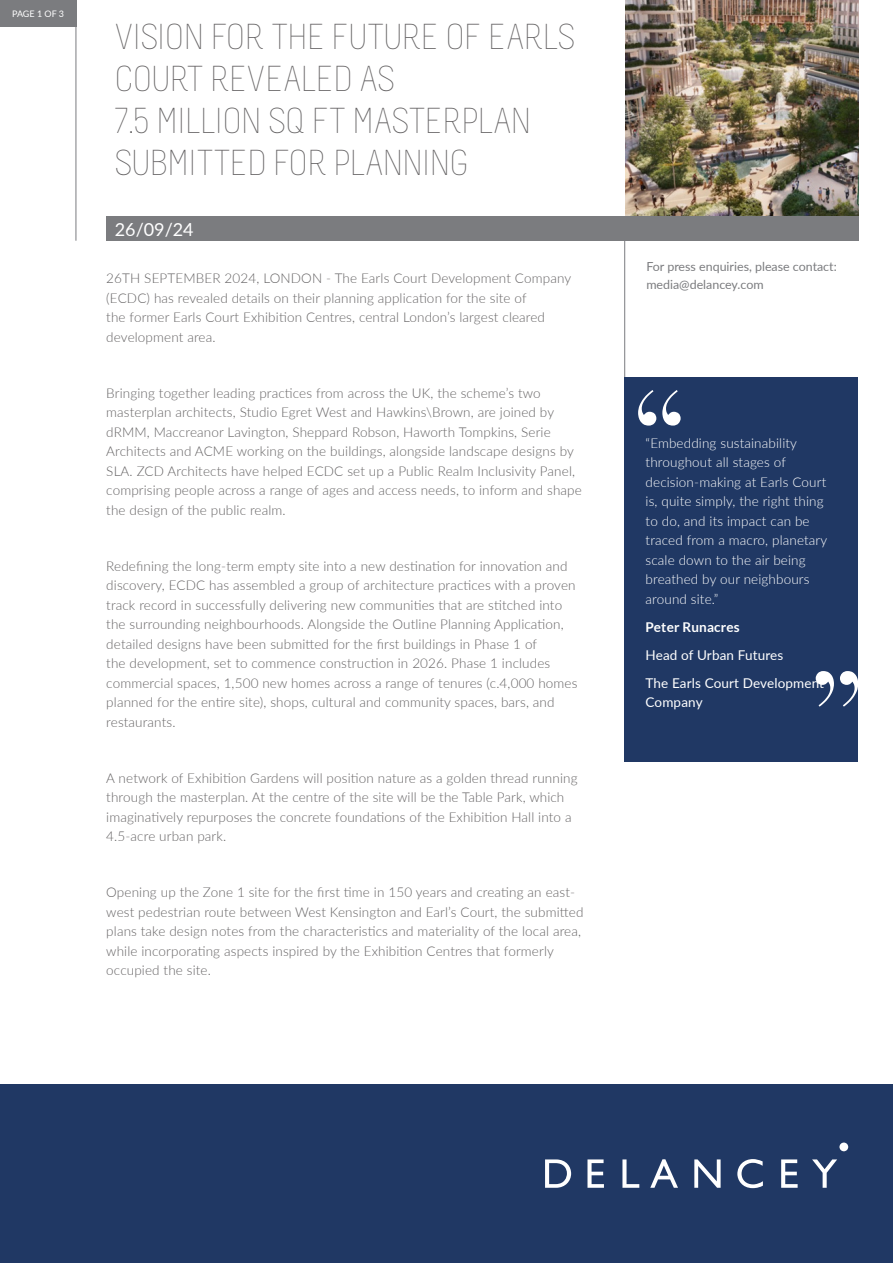
<style>
.page{position:relative;width:893px;height:1263px;background:#fff}
.page>*{position:absolute;margin:0;border:0;box-sizing:border-box;transform-origin:0 0}
.t1{font:300 36px/42px "Melbourne";letter-spacing:-.015em;color:#646263}
.t2{font:18px "Lato";color:#fff}
.t3{font:300 13.5px/19.5px "Lato";letter-spacing:.01em;color:#646263}
.t4{font:300 13.5px/19.5px "Lato";letter-spacing:.01em;color:#fff}
.t5{font:13.5px/19.5px "Lato";letter-spacing:.01em;color:#fff}
.t6{font:700 13.5px "Lato";letter-spacing:.01em;color:#fff}
.t7{font:12.45px/18px "Lato";color:#7b7c7f}
.t8{font:9px "Lato";letter-spacing:-.01em;color:#fff}
</style>
<div class="page">
<div style="left:0;top:1084px;width:893px;height:179px;background:#203864"></div>
<div style="left:0;top:0;width:76px;height:27px;background:#7b7c7f"></div>
<img style="left:625px;top:0;width:234px;height:217px">
<div style="left:106px;top:217px;width:753px;height:24px;background:#7b7c7f"></div>
<div style="left:839px;top:1142px;width:9px;height:9px;background:#fff;border-radius:50%"></div>
<svg style="left:545px;top:1159px;width:26px;height:29px"></svg>
<svg style="left:587px;top:1159px;width:17px;height:29px"></svg>
<svg style="left:622px;top:1159px;width:17px;height:29px"></svg>
<svg style="left:650px;top:1159px;width:28px;height:29px"></svg>
<svg style="left:694px;top:1159px;width:27px;height:29px"></svg>
<svg style="left:737px;top:1159px;width:26px;height:29px"></svg>
<svg style="left:781px;top:1159px;width:17px;height:29px"></svg>
<svg style="left:812px;top:1159px;width:25px;height:29px"></svg>
<hr style="left:624px;top:241px;width:1px;height:155px;background:#7b7c7f">
<hr style="left:76px;top:27px;width:1px;height:214px;background:#7b7c7f">
<div style="left:624px;top:377px;width:234px;height:385px;background:#203864"></div>
<svg style="left:638px;top:390px;width:43px;height:36px"></svg>
<svg style="left:816px;top:671px;width:42px;height:36px"></svg>
<p class="t8" style="left:12px;top:7px;width:54px">PAGE 1 OF 3</p>
<p class="t1" style="left:115px;top:16px;width:462px">VISION FOR THE FUTURE OF EARLS<br>COURT REVEALED AS</p>
<p class="t1" style="left:115px;top:100px;width:418px">7.5 MILLION SQ FT MASTERPLAN<br>SUBMITTED FOR PLANNING</p>
<p class="t2" style="left:115px;top:216px;width:80px">26/09/24</p>
<p class="t3" style="left:106px;top:268px;width:466px">26TH SEPTEMBER 2024, LONDON - The Earls Court Development Company (ECDC) has revealed details on their planning application for the site of<br>the former Earls Court Exhibition Centres, central London’s largest cleared development area.</p>
<p class="t3" style="left:106px;top:382px;width:477px">Bringing together leading practices from across the UK, the scheme’s two masterplan architects, Studio Egret West and Hawkins\Brown, are joined by dRMM, Maccreanor Lavington, Sheppard Robson, Haworth Tompkins, Serie Architects and ACME working on the buildings, alongside landscape designs by SLA. ZCD Architects have helped ECDC set up a Public Realm Inclusivity Panel, comprising people across a range of ages and access needs, to inform and shape the design of the public realm.</p>
<p class="t3" style="left:106px;top:555px;width:473px">Redefining the long-term empty site into a new destination for innovation and discovery, ECDC has assembled a group of architecture practices with a proven track record in successfully delivering new communities that are stitched into the surrounding neighbourhoods. Alongside the Outline Planning Application, detailed designs have been submitted for the first buildings in Phase 1 of<br>the development, set to commence construction in 2026. Phase 1 includes commercial spaces, 1,500 new homes across a range of tenures (c.4,000 homes planned for the entire site), shops, cultural and community spaces, bars, and restaurants.</p>
<p class="t3" style="left:106px;top:767px;width:473px">A network of Exhibition Gardens will position nature as a golden thread running through the masterplan. At the centre of the site will be the Table Park, which imaginatively repurposes the concrete foundations of the Exhibition Hall into a 4.5-acre urban park.</p>
<p class="t3" style="left:106px;top:882px;width:479px">Opening up the Zone 1 site for the first time in 150 years and creating an east&shy;west pedestrian route between West Kensington and Earl’s Court, the submitted plans take design notes from the characteristics and materiality of the local area, while incorporating aspects inspired by the Exhibition Centres that formerly occupied the site.</p>
<p class="t7" style="left:646px;top:257px;width:192px">For press enquiries, please contact: media@delancey.com</p>
<p class="t4" style="left:646px;top:432px;width:183px">“Embedding sustainability throughout all stages of decision-making at Earls Court is, quite simply, the right thing to do, and its impact can be traced from a macro, planetary scale down to the air being breathed by our neighbours around site.”</p>
<p class="t6" style="left:646px;top:619px;width:96px">Peter Runacres</p>
<p class="t5" style="left:646px;top:644px;width:139px">Head of Urban Futures</p>
<p class="t5" style="left:646px;top:672px;width:180px">The Earls Court Development<br>Company</p>
</div>
